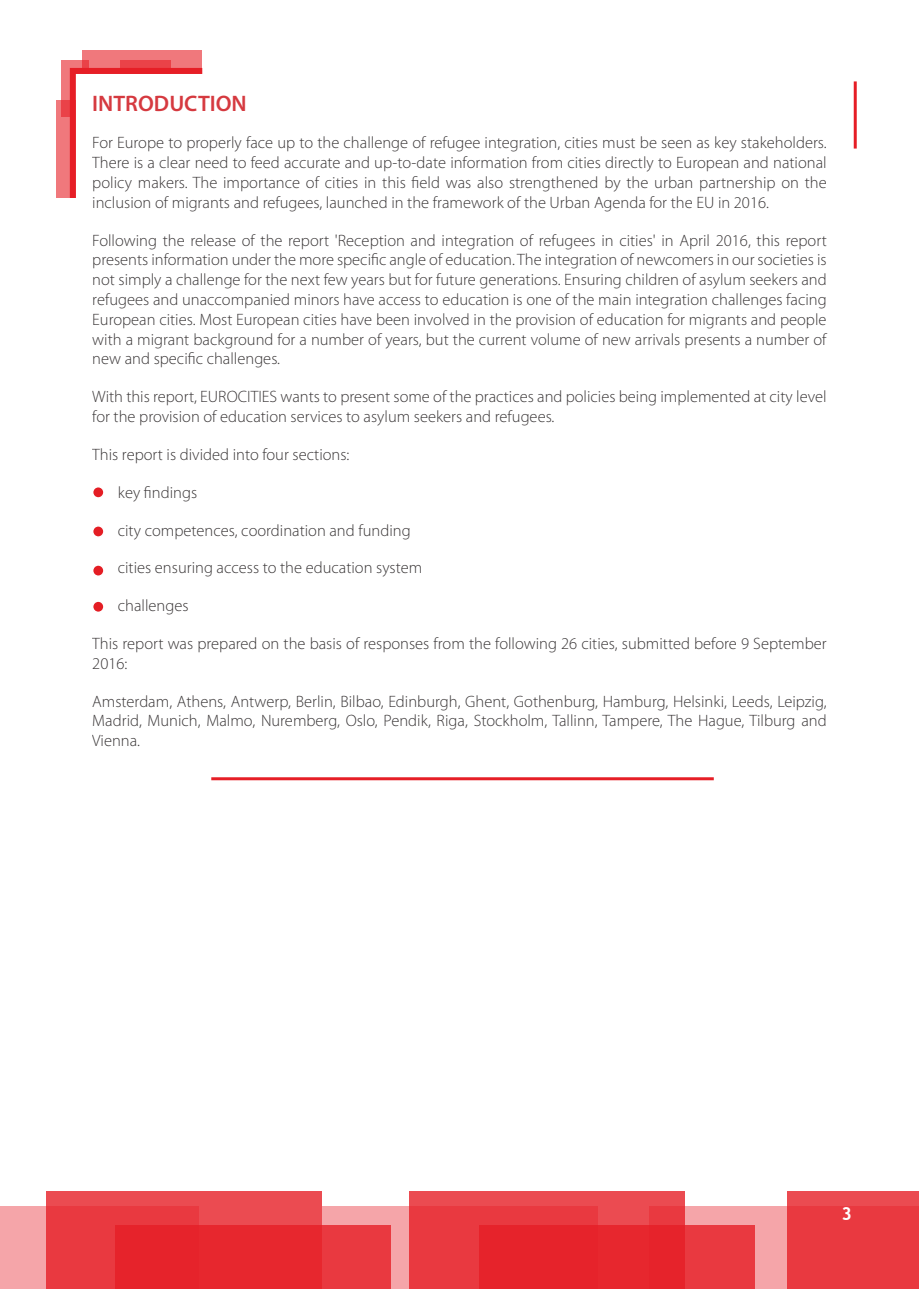
<style>
.page{position:relative;width:919px;height:1289px;background:#fff}
.page>*{position:absolute;margin:0;border:0;box-sizing:border-box;transform-origin:0 0}
.t1{font:600 22.5px "Myriad Pro";color:#d1232a}
.t2{font:700 18px "Trebuchet MS";color:#fff}
.t3{font:300 16.5px/19.8px "Myriad Pro";color:#231f20;text-align:justify}
</style>
<div class="page">
<div style="left:0;top:1206px;width:199px;height:82px;background:#f5a5a9"></div>
<div style="left:321px;top:1206px;width:276px;height:82px;background:#f5a5a9"></div>
<div style="left:648px;top:1206px;width:270px;height:82px;background:#f5a5a9"></div>
<div style="left:45px;top:1190px;width:276px;height:98px;background:linear-gradient(to bottom,#eb474d,#e8343c)"></div>
<div style="left:409px;top:1190px;width:276px;height:98px;background:linear-gradient(to bottom,#ea444b,#e9353c)"></div>
<div style="left:786px;top:1190px;width:132px;height:98px;background:linear-gradient(to bottom,#ea4249,#e9353c)"></div>
<div style="left:115px;top:1225px;width:276px;height:63px;background:linear-gradient(to right,#e51e26,#e9373d)"></div>
<div style="left:479px;top:1225px;width:276px;height:63px;background:linear-gradient(to right,#e51d25,#e9363d)"></div>
<hr style="left:211px;top:777px;width:502px;height:3px;background:#e61e26">
<hr style="left:853px;top:81px;width:3px;height:67px;background:#e61e26">
<div style="left:82px;top:51px;width:120px;height:23px;background:#f0787c"></div>
<div style="left:120px;top:60px;width:51px;height:14px;background:#ea4248"></div>
<div style="left:61px;top:60px;width:14px;height:57px;background:#f0787c"></div>
<svg style="left:75px;top:60px;width:14px;height:5px"></svg>
<svg style="left:56px;top:100px;width:11px;height:98px"></svg>
<svg style="left:67px;top:65px;width:136px;height:133px"></svg>
<div style="left:93px;top:486px;width:11px;height:12px;background:#e41d24;border-radius:50%"></div>
<div style="left:92px;top:486px;width:13px;height:12px;border:2px solid #fff;border-radius:50%"></div>
<div style="left:93px;top:526px;width:11px;height:11px;background:#e41d24;border-radius:50%"></div>
<div style="left:92px;top:525px;width:13px;height:13px;border:2px solid #fff;border-radius:50%"></div>
<div style="left:93px;top:565px;width:11px;height:11px;background:#e41d24;border-radius:50%"></div>
<div style="left:92px;top:564px;width:13px;height:13px;border:2px solid #fff;border-radius:50%"></div>
<div style="left:93px;top:601px;width:11px;height:11px;background:#e41d24;border-radius:50%"></div>
<div style="left:92px;top:600px;width:13px;height:13px;border:2px solid #fff;border-radius:50%"></div>
<h1 class="t1" style="left:92px;top:89px;width:156px">INTRODUCTION</h1>
<p class="t3" style="left:92px;top:133px;width:735px">For Europe to properly face up to the challenge of refugee integration, cities must be seen as key stakeholders.<br>There is a clear need to feed accurate and up-to-date information from cities directly to European and national policy makers. The importance of cities in this field was also strengthened by the urban partnership on the inclusion of migrants and refugees, launched in the framework of the Urban Agenda for the EU in 2016.</p>
<p class="t3" style="left:92px;top:230px;width:736px">Following the release of the report 'Reception and integration of refugees in cities' in April 2016, this report presents information under the more specific angle of education. The integration of newcomers in our societies is not simply a challenge for the next few years but for future generations. Ensuring children of asylum seekers and refugees and unaccompanied minors have access to education is one of the main integration challenges facing European cities. Most European cities have been involved in the provision of education for migrants and people with a migrant background for a number of years, but the current volume of new arrivals presents a number of new and specific challenges.</p>
<p class="t3" style="left:92px;top:386px;width:735px">With this report, EUROCITIES wants to present some of the practices and policies being implemented at city level for the provision of education services to asylum seekers and refugees.</p>
<p class="t3" style="left:92px;top:444px;width:259px">This report is divided into four sections:</p>
<p class="t3" style="left:118px;top:482px;width:81px">key findings</p>
<p class="t3" style="left:118px;top:520px;width:294px">city competences, coordination and funding</p>
<p class="t3" style="left:118px;top:557px;width:306px">cities ensuring access to the education system</p>
<p class="t3" style="left:118px;top:595px;width:72px">challenges</p>
<p class="t3" style="left:92px;top:633px;width:735px">This report was prepared on the basis of responses from the following 26 cities, submitted before 9 September<br>2016:</p>
<p class="t3" style="left:92px;top:691px;width:735px">Amsterdam, Athens, Antwerp, Berlin, Bilbao, Edinburgh, Ghent, Gothenburg, Hamburg, Helsinki, Leeds, Leipzig, Madrid, Munich, Malmo, Nuremberg, Oslo, Pendik, Riga, Stockholm, Tallinn, Tampere, The Hague, Tilburg and Vienna.</p>
<p class="t2" style="left:841px;top:1201px;width:12px">3</p>
</div>
